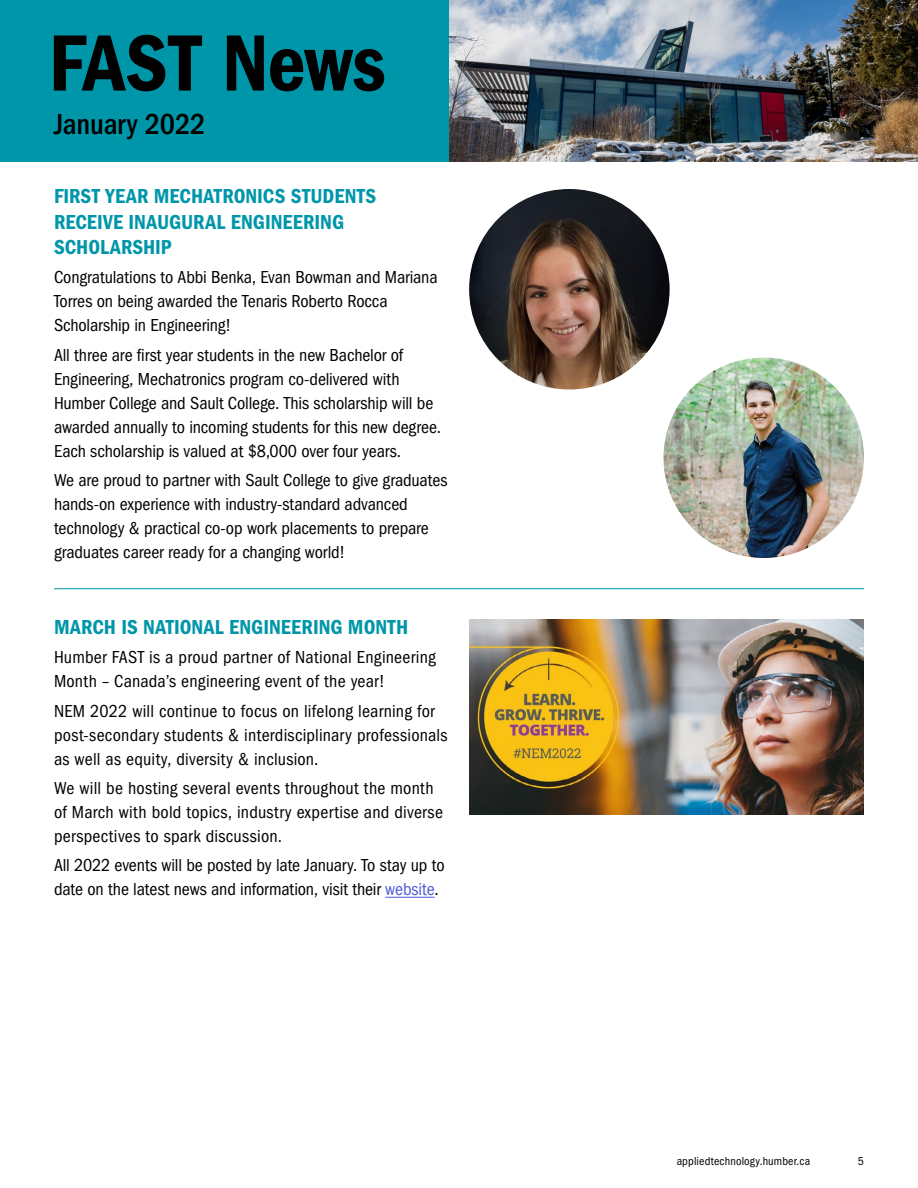
<style>
.page{position:relative;width:918px;height:1188px;background:#fff}
.page>*{position:absolute;margin:0;border:0;box-sizing:border-box;transform-origin:0 0}
.t1{font:82.5px "ITC Franklin Gothic Std Dm Cd";letter-spacing:-.005em;color:#000}
.t2{font:500 condensed 30px "ITC Franklin Gothic Std";letter-spacing:-.005em;color:#000}
.h2_content_header{font:21px/25.2px "ITC Franklin Gothic Std Dm Cd";color:#0096a9}
.p_body{font:condensed 18px/24px "ITC Franklin Gothic Std";color:#000}
.h1_title{font:condensed 12px "ITC Franklin Gothic Std";letter-spacing:.01em;color:#000}
.s1{color:#4f5cd6}
</style>
<div class="page">
<img style="left:449px;top:0;width:469px;height:162px">
<div style="left:0;top:0;width:449px;height:162px;background:#0096a9"></div>
<img style="left:469px;top:189px;width:201px;height:200px;border-radius:100px">
<img style="left:664px;top:358px;width:200px;height:200px;border-radius:100px">
<hr style="left:54px;top:588px;width:810px;height:1px;background:#0096a9">
<hr style="left:385px;top:897px;width:50px;height:1px;background:#4f5cd6">
<img style="left:469px;top:619px;width:395px;height:195px">
<h1 class="t1" style="left:49px;top:16px;width:339px">FAST News</h1>
<h2 class="t2" style="left:54px;top:107px;width:153px">January 2022</h2>
<p class="h2_content_header" style="left:54px;top:184px;width:324px">FIRST YEAR MECHATRONICS STUDENTS<br>RECEIVE INAUGURAL ENGINEERING<br>SCHOLARSHIP</p>
<p class="p_body" style="left:54px;top:265px;width:385px">Congratulations to Abbi Benka, Evan Bowman and Mariana<br>Torres on being awarded the Tenaris Roberto Rocca<br>Scholarship in Engineering!</p>
<p class="p_body" style="left:54px;top:343px;width:389px">All three are first year students in the new Bachelor of Engineering, Mechatronics program co-delivered with Humber College and Sault College. This scholarship will be awarded annually to incoming students for this new degree.<br>Each scholarship is valued at $8,000 over four years.</p>
<p class="p_body" style="left:54px;top:468px;width:395px">We are proud to partner with Sault College to give graduates hands-on experience with industry-standard advanced technology &amp; practical co-op work placements to prepare graduates career ready for a changing world!</p>
<p class="h2_content_header" style="left:54px;top:614px;width:356px">MARCH IS NATIONAL ENGINEERING MONTH</p>
<p class="p_body" style="left:54px;top:645px;width:383px">Humber FAST is a proud partner of National Engineering<br>Month – Canada’s engineering event of the year!</p>
<p class="p_body" style="left:54px;top:699px;width:395px">NEM 2022 will continue to focus on lifelong learning for post-secondary students &amp; interdisciplinary professionals as well as equity, diversity &amp; inclusion.</p>
<p class="p_body" style="left:54px;top:776px;width:391px">We will be hosting several events throughout the month of March with bold topics, industry expertise and diverse perspectives to spark discussion.</p>
<p class="p_body" style="left:54px;top:854px;width:392px">All 2022 events will be posted by late January. To stay up to date on the latest news and information, visit their <span class="s1">website</span>.</p>
<p class="h1_title" style="left:677px;top:1154px;width:135px">appliedtechnology.humber.ca</p>
<p class="h1_title" style="left:858px;top:1154px;width:8px">5</p>
</div>
